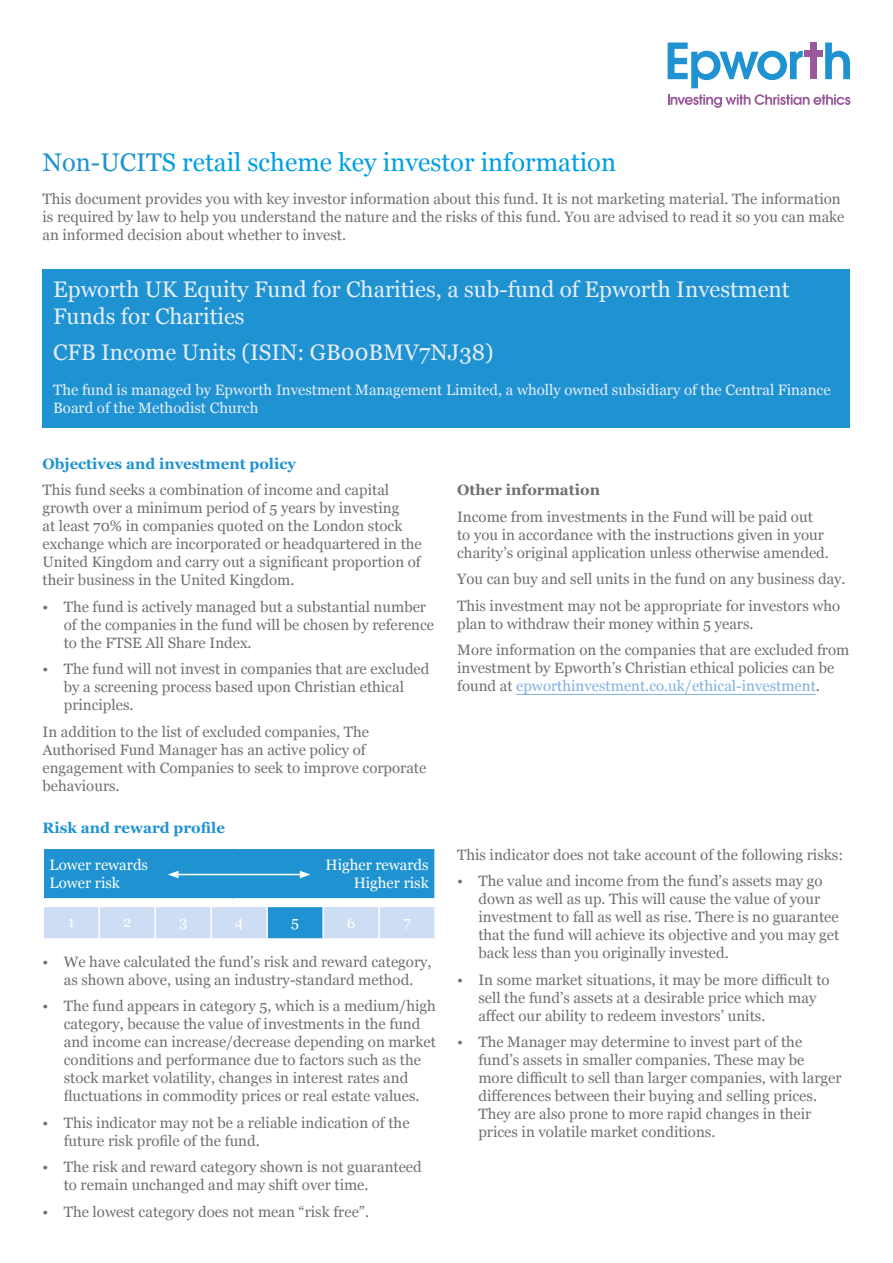
<style>
.page{position:relative;width:893px;height:1263px;background:#fff}
.page>*{position:absolute;margin:0;border:0;box-sizing:border-box;transform-origin:0 0}
.t1{font:25.5px "Georgia";color:#009fe3}
.t2{font:22.5px/27px "Georgia";color:#e7eefa}
.List{font:15px/18px "Georgia";color:#70706f}
.Blue_Box_Paragraph{font:15px/18px "Georgia";color:#e7eefa}
.Table_Narrow{font:15px/18px "Georgia";color:#fff}
.t3{font:700 15px "Georgia";color:#1f93d1}
.t4{font:700 15px "Georgia";color:#70706f}
.s1{color:#1f93d1}
.s2{color:#7fb1e0}
</style>
<div class="page">
<div style="left:43px;top:270px;width:807px;height:158px;background:#1f93d1"></div>
<hr style="left:516px;top:694px;width:300px;height:1px;background:#7fb1e0">
<svg style="left:668px;top:43px;width:135px;height:45px"></svg>
<div style="left:811px;top:43px;width:6px;height:36px;background:#99599a"></div>
<svg style="left:825px;top:43px;width:25px;height:36px"></svg>
<div style="left:805px;top:51px;width:18px;height:6px;background:#99599a"></div>
<svg style="left:668px;top:94px;width:182px;height:14px"></svg>
<div style="left:44px;top:907px;width:390px;height:31px;background:#cdddf3"></div>
<div style="left:267px;top:906px;width:56px;height:33px;background:#1f93d1"></div>
<hr style="left:98px;top:907px;width:2px;height:31px;background:#fff">
<hr style="left:154px;top:907px;width:2px;height:31px;background:#fff">
<hr style="left:210px;top:907px;width:2px;height:31px;background:#fff">
<hr style="left:266px;top:907px;width:2px;height:31px;background:#fff">
<hr style="left:322px;top:907px;width:2px;height:31px;background:#fff">
<hr style="left:378px;top:907px;width:2px;height:31px;background:#fff">
<hr style="left:267px;top:906px;width:56px;height:1px;background:#fff">
<hr style="left:267px;top:938px;width:56px;height:2px;background:#fff">
<svg style="left:43px;top:848px;width:392px;height:51px;background:#2c99d3"></svg>
<p class="t1" style="left:43px;top:144px;width:575px"><span class="s1">Non-UCIT</span>S retail scheme key investor information</p>
<p class="List" style="left:43px;top:189px;width:803px">This document provides you with key investor information about this fund. It is not marketing material. The information is required by law to help you understand the nature and the risks of this fund. You are advised to read it so you can make an informed decision about whether to invest.</p>
<p class="t2" style="left:53px;top:275px;width:738px">Epworth UK Equity Fund for Charities, a sub-fund of Epworth Investment<br>Funds for Charities</p>
<p class="t2" style="left:53px;top:338px;width:442px">CFB Income Units (ISIN: GB00BMV7NJ38)</p>
<p class="Blue_Box_Paragraph" style="left:53px;top:380px;width:779px">The fund is managed by Epworth Investment Management Limited, a wholly owned subsidiary of the Central Finance<br>Board of the Methodist Church</p>
<h2 class="t3" style="left:43px;top:452px;width:255px">Objectives and investment policy</h2>
<p class="List" style="left:43px;top:481px;width:381px">This fund seeks a combination of income and capital growth over a minimum period of 5 years by investing<br>at least 70% in companies quoted on the London stock exchange which are incorporated or headquartered in the United Kingdom and carry out a significant proportion of their business in the United Kingdom.</p>
<p class="List" style="left:64px;top:597px;width:372px;text-indent:-21px">• The fund is actively managed but a substantial number of the companies in the fund will be chosen by reference to the FTSE All Share Index.</p>
<p class="List" style="left:64px;top:660px;width:367px;text-indent:-21px">• The fund will not invest in companies that are excluded by a screening process based upon Christian ethical principles.</p>
<p class="List" style="left:43px;top:722px;width:385px">In addition to the list of excluded companies, The Authorised Fund Manager has an active policy of engagement with Companies to seek to improve corporate behaviours.</p>
<h2 class="t3" style="left:43px;top:816px;width:184px">Risk and reward profile</h2>
<p class="Table_Narrow" style="left:50px;top:855px;width:100px">Lower rewards<br>Lower risk</p>
<p class="Table_Narrow" style="left:325px;top:855px;width:105px;text-align:right">Higher rewards<br>Higher risk</p>
<p class="Table_Narrow" style="left:68px;top:912px;width:8px">1</p>
<p class="Table_Narrow" style="left:123px;top:912px;width:10px">2</p>
<p class="Table_Narrow" style="left:179px;top:912px;width:10px">3</p>
<p class="Table_Narrow" style="left:235px;top:912px;width:10px">4</p>
<p class="Table_Narrow" style="left:291px;top:912px;width:9px">5</p>
<p class="Table_Narrow" style="left:347px;top:913px;width:10px">6</p>
<p class="Table_Narrow" style="left:403px;top:912px;width:9px">7</p>
<p class="List" style="left:43px;top:952px;width:391px;text-align:center">• We have calculated the fund’s risk and reward category, as shown above, using an industry-standard method.</p>
<p class="List" style="left:64px;top:996px;width:374px;text-indent:-21px">• The fund appears in category 5, which is a medium/high category, because the value of investments in the fund and income can increase/decrease depending on market conditions and performance due to factors such as the stock market volatility, changes in interest rates and fluctuations in commodity prices or real estate values.</p>
<p class="List" style="left:64px;top:1113px;width:347px;text-indent:-21px">• This indicator may not be a reliable indication of the future risk profile of the fund.</p>
<p class="List" style="left:64px;top:1157px;width:359px;text-indent:-21px">• The risk and reward category shown is not guaranteed to remain unchanged and may shift over time.</p>
<p class="List" style="left:43px;top:1202px;width:328px">• The lowest category does not mean “risk free”.</p>
<h2 class="t4" style="left:457px;top:479px;width:144px">Other information</h2>
<p class="List" style="left:457px;top:507px;width:373px">Income from investments in the Fund will be paid out to you in accordance with the instructions given in your charity’s original application unless otherwise amended.</p>
<p class="List" style="left:457px;top:570px;width:390px">You can buy and sell units in the fund on any business day.</p>
<p class="List" style="left:457px;top:596px;width:385px">This investment may not be appropriate for investors who plan to withdraw their money within 5 years.</p>
<p class="List" style="left:457px;top:641px;width:394px">More information on the companies that are excluded from investment by Epworth’s Christian ethical policies can be found at <span class="s2">epworthinvestment.co.uk/ethical-investment</span>.</p>
<p class="List" style="left:457px;top:845px;width:387px">This indicator does not take account of the following risks:</p>
<p class="List" style="left:478px;top:871px;width:362px;text-indent:-21px">• The value and income from the fund’s assets may go down as well as up. This will cause the value of your investment to fall as well as rise. There is no guarantee that the fund will achieve its objective and you may get back less than you originally invested.</p>
<p class="List" style="left:478px;top:970px;width:353px;text-indent:-21px">• In some market situations, it may be more difficult to sell the fund’s assets at a desirable price which may affect our ability to redeem investors’ units.</p>
<p class="List" style="left:478px;top:1032px;width:365px;text-indent:-21px">• The Manager may determine to invest part of the fund’s assets in smaller companies. These may be more difficult to sell than larger companies, with larger differences between their buying and selling prices.<br>They are also prone to more rapid changes in their prices in volatile market conditions.</p>
</div>
